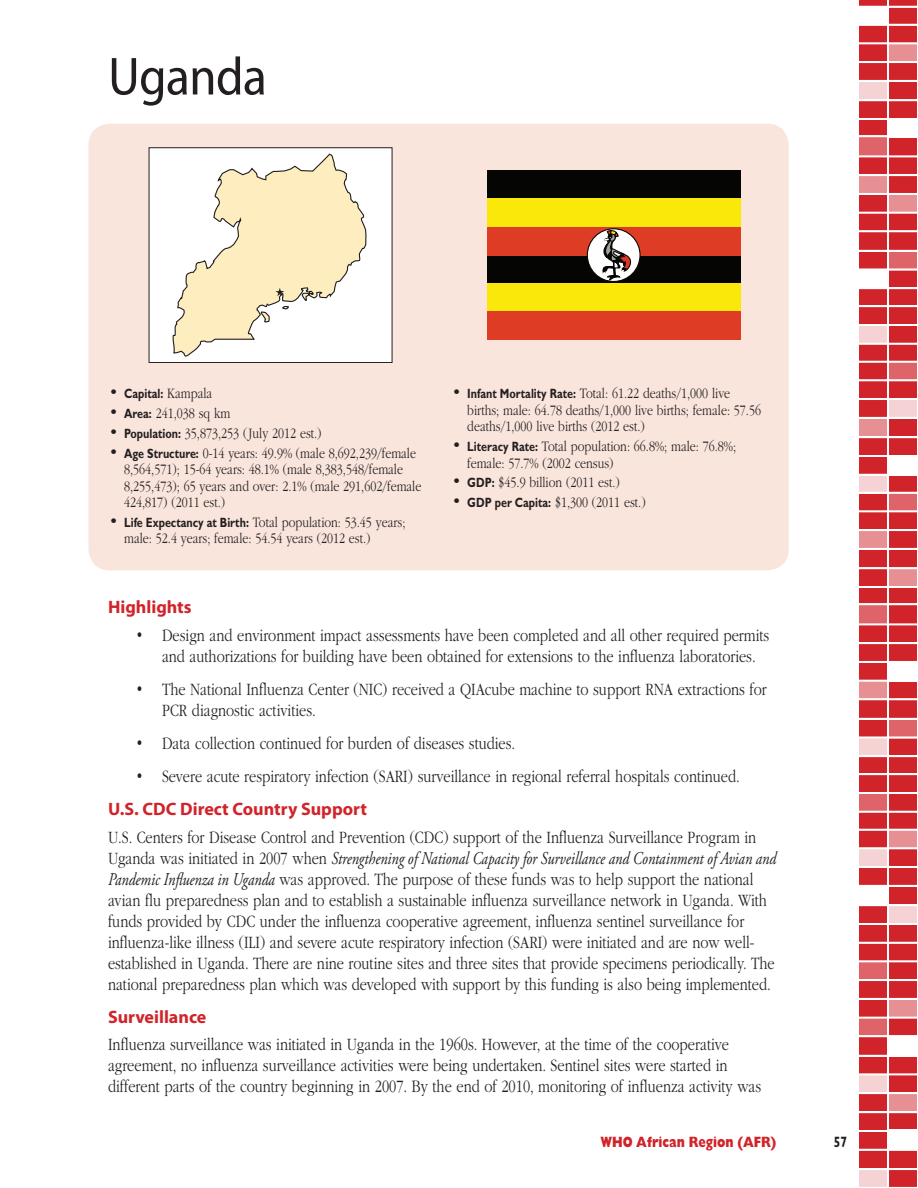
<style>
.page{position:relative;width:918px;height:1188px;background:#fff}
.page>*{position:absolute;margin:0;border:0;box-sizing:border-box;transform-origin:0 0}
.Heading_2_COUNTRY{font:semi-condensed 54px "Myriad Pro";letter-spacing:-.015em;color:#231f20}
.t1{font:300 18px/21px "ITC Garamond Std";color:#231f20;scale:.8 1}
.Heading_4_RED{font:700 18px "Myriad Pro";color:#d1232a}
.t2{font:300 15px/16.5px "ITC Garamond Std";color:#231f20;scale:.8 1}
.t3{font:800 15px "Gill Sans Std";color:#d1232a;scale:.8 1}
.t4{font:700 15px "Gill Sans Std";color:#231f20;scale:.8 1}
.t5{font:700 13.5px "Gill Sans Std";color:#231f20;scale:.8 1}
.s1{font-family:"ITC Garamond Std";font-weight:300;font-size:18px}
.s2{font-family:"ITC Garamond Std";font-weight:300;font-size:15px}
.s3{font-size:18px}
.s4{font-family:"Gill Sans Std";font-weight:700;font-size:13.5px}
.s5{font-family:"Adobe Garamond Pro";font-weight:400;font-style:italic}
</style>
<div class="page">
<svg style="left:859px;top:0;width:58px;height:1187px"></svg>
<div style="left:89px;top:124px;width:700px;height:446px;background:#f9e5dc;border-radius:22px"></div>
<div style="left:149px;top:148px;width:243px;height:215px;background:#fff"></div>
<svg style="left:172px;top:153px;width:195px;height:204px"></svg>
<div style="left:487px;top:171px;width:254px;height:169px;background:#050504"></div>
<div style="left:487px;top:199px;width:254px;height:28px;background:#fae80b"></div>
<div style="left:487px;top:227px;width:254px;height:28px;background:#de3c25"></div>
<div style="left:487px;top:283px;width:254px;height:29px;background:#fae80b"></div>
<div style="left:487px;top:312px;width:254px;height:28px;background:#de3c25"></div>
<div style="left:587px;top:229px;width:53px;height:52px;background:#fefefe;border-radius:50%"></div>
<svg style="left:600px;top:230px;width:41px;height:82px"></svg>
<p class="Heading_2_COUNTRY" style="left:108px;top:47px;width:160px">Uganda</p>
<p class="t5" style="left:108px;top:386px;width:132px"><span class="s1">•</span> Capital: <span class="s2">Kampala</span></p>
<p class="t2" style="left:108px;top:405px;width:154px"><span class="s3">•</span> <span class="s4">Area:</span> 241,038 sq km</p>
<p class="t2" style="left:108px;top:425px;width:269px"><span class="s3">•</span> <span class="s4">Population:</span> 35,873,253 (July 2012 est.)</p>
<p class="t2" style="left:124px;top:445px;width:373px;text-indent:-16px"><span class="s3">•</span> <span class="s4">Age Structure:</span> 0-14 years: 49.9% (male 8,692,239/female 8,564,571); 15-64 years: 48.1% (male 8,383,548/female 8,255,473); 65 years and over: 2.1% (male 291,602/female 424,817) (2011 est.)</p>
<p class="t2" style="left:124px;top:514px;width:353px;text-indent:-16px"><span class="s3">•</span> <span class="s4">Life Expectancy at Birth:</span> Total population: 53.45 years; male: 52.4 years; female: 54.54 years (2012 est.)</p>
<p class="t2" style="left:467px;top:386px;width:369px;text-indent:-16px"><span class="s3">•</span> <span class="s4">Infant Mortality Rate:</span> Total: 61.22 deaths/1,000 live births; male: 64.78 deaths/1,000 live births; female: 57.56 deaths/1,000 live births (2012 est.)</p>
<p class="t2" style="left:467px;top:438px;width:338px;text-indent:-16px"><span class="s3">•</span> <span class="s4">Literacy Rate:</span> Total population: 66.8%; male: 76.8%; female: 57.7% (2002 census)</p>
<p class="t2" style="left:451px;top:475px;width:212px"><span class="s3">•</span> <span class="s4">GDP:</span> $45.9 billion (2011 est.)</p>
<p class="t2" style="left:451px;top:494px;width:245px"><span class="s3">•</span> <span class="s4">GDP per Capita:</span> $1,300 (2011 est.)</p>
<p class="Heading_4_RED" style="left:108px;top:595px;width:85px">Highlights</p>
<p class="t1" style="left:162px;top:625px;width:761px;text-indent:-27px">• Design and environment impact assessments have been completed and all other required permits and authorizations for building have been obtained for extensions to the influenza laboratories.</p>
<p class="t1" style="left:162px;top:679px;width:757px;text-indent:-27px">• The National Influenza Center (NIC) received a QIAcube machine to support RNA extractions for<br>PCR diagnostic activities.</p>
<p class="t1" style="left:135px;top:733px;width:477px">• Data collection continued for burden of diseases studies.</p>
<p class="t1" style="left:135px;top:766px;width:758px">• Severe acute respiratory infection (SARI) surveillance in regional referral hospitals continued.</p>
<p class="Heading_4_RED" style="left:108px;top:797px;width:261px">U.S. CDC Direct Country Support</p>
<p class="t1" style="left:108px;top:827px;width:837px">U.S. Centers for Disease Control and Prevention (CDC) support of the Influenza Surveillance Program in Uganda was initiated in 2007 when <span class="s5">Strengthening of National Capacity for Surveillance and Containment of Avian and Pandemic Influenza in Uganda</span> was approved. The purpose of these funds was to help support the national avian flu preparedness plan and to establish a sustainable influenza surveillance network in Uganda. With funds provided by CDC under the influenza cooperative agreement, influenza sentinel surveillance for influenza-like illness (ILI) and severe acute respiratory infection (SARI) were initiated and are now well&shy;established in Uganda. There are nine routine sites and three sites that provide specimens periodically. The national preparedness plan which was developed with support by this funding is also being implemented.</p>
<p class="Heading_4_RED" style="left:108px;top:1005px;width:100px">Surveillance</p>
<p class="t1" style="left:108px;top:1035px;width:818px">Influenza surveillance was initiated in Uganda in the 1960s. However, at the time of the cooperative agreement, no influenza surveillance activities were being undertaken. Sentinel sites were started in different parts of the country beginning in 2007. By the end of 2010, monitoring of influenza activity was</p>
<p class="t3" style="left:600px;top:1133px;width:221px">WHO African Region (AFR)</p>
<p class="t4" style="left:834px;top:1133px;width:18px">57</p>
</div>
